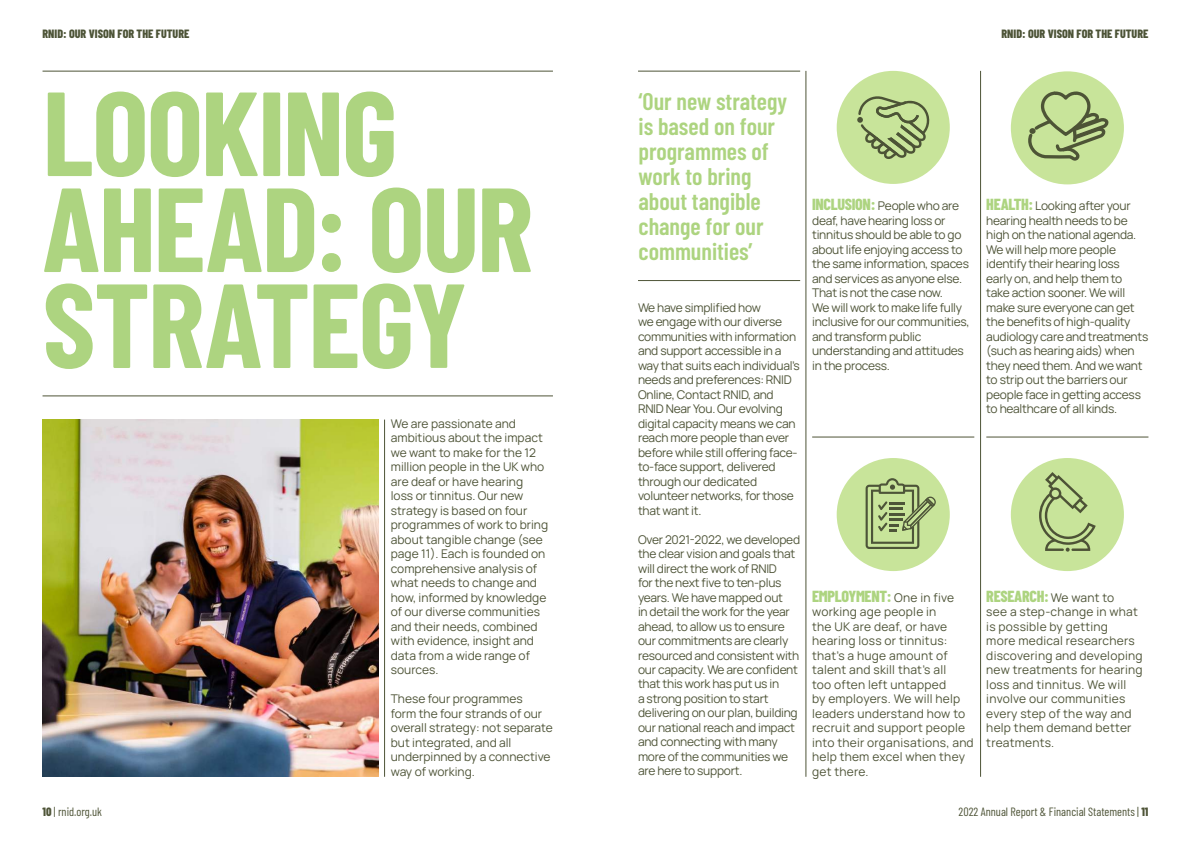
<style>
.page{position:relative;width:1191px;height:842px;background:#fff}
.page>*{position:absolute;margin:0;border:0;box-sizing:border-box;transform-origin:0 0}
.t1{font:700 119.4px/96px "Barlow Condensed";letter-spacing:-.015em;color:#add480}
.t2{font:600 24px/25px "Barlow Condensed";color:#add480}
.t3{font:800 16px "Barlow Condensed";letter-spacing:-.02em;color:#add480}
.t4{font:12px/14.5px "Manrope";letter-spacing:-.02em;color:#4e5437}
.t5{font:12px/14.5px "Manrope";color:#4e5437}
.t6{font:12px/14.5px "Manrope";letter-spacing:.02em;color:#4e5437}
.t7{font:12px "Barlow Condensed";color:#4e5437}
.t8{font:800 12px "Barlow Condensed";color:#4c5336}
.s1{font-family:"Barlow Condensed";font-weight:800;font-size:16px;color:#add480}
.s2{font-family:"Manrope";font-weight:400;font-size:12px;color:#4e5437}
.s3{font-weight:800}
</style>
<div class="page">
<hr style="left:43px;top:71px;width:510px;height:1px;background:#4e5437">
<hr style="left:43px;top:396px;width:510px;height:1px;background:#4e5437">
<hr style="left:805px;top:71px;width:1px;height:706px;background:#4e5437">
<hr style="left:384px;top:420px;width:1px;height:357px;background:#4e5437">
<hr style="left:980px;top:71px;width:1px;height:706px;background:#4e5437">
<hr style="left:812px;top:437px;width:162px;height:1px;background:#4e5437">
<hr style="left:986px;top:437px;width:162px;height:1px;background:#4e5437">
<div style="left:836px;top:71px;width:113px;height:113px;background:#c8e49a;border-radius:50%"></div>
<svg style="left:857px;top:96px;width:73px;height:63px"></svg>
<div style="left:1010px;top:458px;width:114px;height:113px;background:#c8e49a;border-radius:50%"></div>
<svg style="left:1039px;top:472px;width:56px;height:80px"></svg>
<div style="left:1010px;top:71px;width:114px;height:113px;background:#c8e49a;border-radius:50%"></div>
<svg style="left:1029px;top:89px;width:81px;height:72px"></svg>
<div style="left:836px;top:458px;width:113px;height:113px;background:#c8e49a;border-radius:50%"></div>
<svg style="left:865px;top:478px;width:70px;height:71px"></svg>
<img style="left:43px;top:420px;width:336px;height:357px">
<hr style="left:638px;top:71px;width:162px;height:1px;background:#4e5437">
<hr style="left:638px;top:280px;width:162px;height:1px;background:#4e5437">
<p class="t8" style="left:43px;top:25px;width:148px">RNID: OUR VISON FOR THE FUTURE</p>
<p class="t8" style="left:1001px;top:25px;width:148px">RNID: OUR VISON FOR THE FUTURE</p>
<h1 class="t1" style="left:43px;top:78px;width:492px">LOOKING<br>AHEAD: OUR<br>STRATEGY</h1>
<p class="t5" style="left:391px;top:415px;width:159px">We are passionate and ambitious about the impact we want to make for the 12 million people in the UK who are deaf or have hearing loss or tinnitus. Our new strategy is based on four programmes of work to bring about tangible change (see page 11). Each is founded on comprehensive analysis of what needs to change and how, informed by knowledge of our diverse communities and their needs, combined with evidence, insight and data from a wide range of sources.</p>
<p class="t5" style="left:391px;top:691px;width:163px">These four programmes<br>form the four strands of our overall strategy: not separate but integrated, and all underpinned by a connective way of working.</p>
<h2 class="t2" style="left:638px;top:87px;width:150px">‘Our new strategy is based on four programmes of work to bring about tangible change for our communities’</h2>
<p class="t4" style="left:638px;top:299px;width:163px">We have simplified how<br>we engage with our diverse communities with information and support accessible in a way that suits each individual’s needs and preferences: RNID<br>Online, Contact RNID, and<br>RNID Near You. Our evolving digital capacity means we can reach more people than ever before while still offering face&shy;to-face support, delivered through our dedicated volunteer networks, for those that want it.</p>
<p class="t4" style="left:638px;top:531px;width:164px">Over 2021-2022, we developed the clear vision and goals that will direct the work of RNID<br>for the next five to ten-plus years. We have mapped out<br>in detail the work for the year ahead, to allow us to ensure our commitments are clearly resourced and consistent with our capacity. We are confident that this work has put us in<br>a strong position to start delivering on our plan, building our national reach and impact and connecting with many more of the communities we are here to support.</p>
<p class="t4" style="left:812px;top:198px;width:159px"><span class="s1">INCLUSION:</span> People who are deaf, have hearing loss or tinnitus should be able to go about life enjoying access to the same information, spaces and services as anyone else.<br>That is not the case now.<br>We will work to make life fully inclusive for our communities, and transform public understanding and attitudes in the process.</p>
<p class="t4" style="left:986px;top:198px;width:163px"><span class="s1">HEALTH:</span> Looking after your hearing health needs to be high on the national agenda.<br>We will help more people identify their hearing loss early on, and help them to take action sooner. We will make sure everyone can get the benefits of high-quality audiology care and treatments (such as hearing aids) when they need them. And we want to strip out the barriers our people face in getting access to healthcare of all kinds.</p>
<h3 class="t3" style="left:812px;top:584px;width:143px">EMPLOYMENT: <span class="s2">One in five</span></h3>
<p class="t6" style="left:812px;top:604px;width:163px">working age people in<br>the UK are deaf, or have hearing loss or tinnitus: that’s a huge amount of talent and skill that’s all<br>too often left untapped<br>by employers. We will help leaders understand how to recruit and support people into their organisations, and help them excel when they get there.</p>
<h3 class="t3" style="left:986px;top:584px;width:129px">RESEARCH: <span class="s2">We want to</span></h3>
<p class="t6" style="left:986px;top:604px;width:158px">see a step-change in what is possible by getting<br>more medical researchers discovering and developing new treatments for hearing loss and tinnitus. We will involve our communities every step of the way and help them demand better treatments.</p>
<p class="t7" style="left:43px;top:803px;width:61px"><span class="s3">10</span> | rnid.org.uk</p>
<p class="t7" style="left:958px;top:803px;width:191px">2022 Annual Report &amp; Financial Statements | <span class="s3">11</span></p>
</div>
